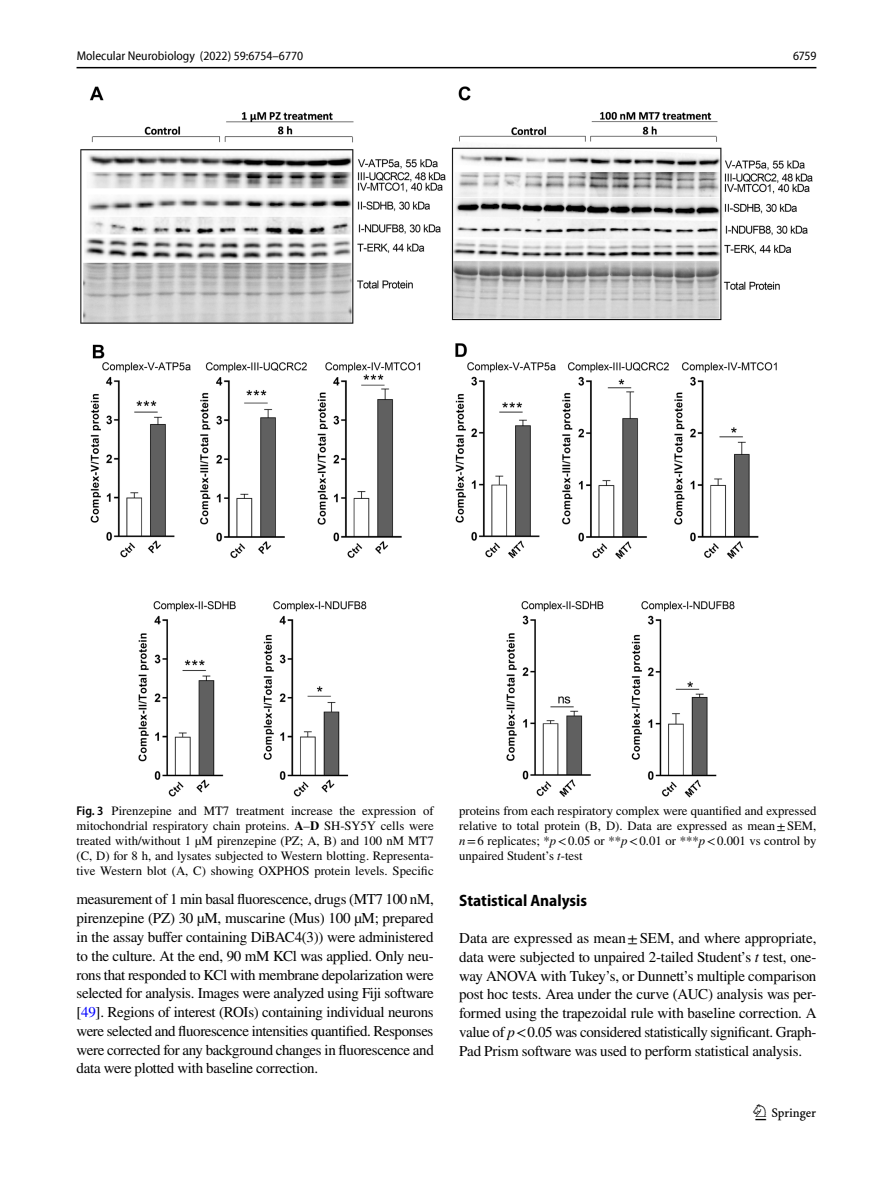
<style>
.page{position:relative;width:893px;height:1187px;background:#fff}
.page>*{position:absolute;margin:0;border:0;box-sizing:border-box;transform-origin:0 0}
.t1{font:22.5px "Springnew Regular 3";color:#000}
.t2{font:700 semi-condensed 16.5px "Myriad Pro";color:#000}
.t3{font:15px/18.8px "STIX";letter-spacing:-.02em;color:#000;text-align:justify}
.t4{font:12.75px/15px "STIX";color:#000;text-align:justify}
.t5{font:semi-condensed 12.75px "Myriad Pro Unic";color:#000}
.t6{font:12.75px "Adv T Tc 488 b 0 e 6";color:#000}
.s1{font-family:"Myriad Pro";font-weight:600;font-stretch:semi-condensed}
.s2{font-weight:700}
.s3{font-style:italic}
.s4{color:#00f}
</style>
<div class="page">
<hr style="left:77px;top:67px;width:739px;height:1px;background:#000">
<img style="left:81px;top:87px;width:731px;height:710px">
<p class="t5" style="left:77px;top:51px;width:228px">Molecular Neurobiology (2022) 59:6754–6770</p>
<p class="t6" style="left:793px;top:51px;width:25px">6759</p>
<p class="t4" style="left:77px;top:803px;width:359px"><span class="s1">Fig. 3</span> Pirenzepine and MT7 treatment increase the expression of mitochondrial respiratory chain proteins. <span class="s2">A</span>–<span class="s2">D</span> SH-SY5Y cells were treated with/without 1 µM pirenzepine (PZ; A, B) and 100 nM MT7 (C, D) for 8 h, and lysates subjected to Western blotting. Representa&shy;tive Western blot (A, C) showing OXPHOS protein levels. Specific</p>
<p class="t4" style="left:459px;top:803px;width:359px">proteins from each respiratory complex were quantified and expressed relative to total protein (B, D). Data are expressed as mean±SEM, <span class="s3">n</span>=6 replicates; *<span class="s3">p</span>&lt;0.05 or **<span class="s3">p</span>&lt;0.01 or ***<span class="s3">p</span>&lt;0.001 vs control by unpaired Student’s <span class="s3">t</span>-test</p>
<p class="t3" style="left:77px;top:891px;width:359px">measurement of 1 min basal fluorescence, drugs (MT7 100 nM, pirenzepine (PZ) 30 µM, muscarine (Mus) 100 µM; prepared in the assay buffer containing DiBAC4(3)) were administered to the culture. At the end, 90 mM KCl was applied. Only neu&shy;rons that responded to KCl with membrane depolarization were selected for analysis. Images were analyzed using Fiji software [<span class="s4">49</span>]. Regions of interest (ROIs) containing individual neurons were selected and fluorescence intensities quantified. Responses were corrected for any background changes in fluorescence and data were plotted with baseline correction.</p>
<p class="t2" style="left:459px;top:890px;width:129px">Statistical Analysis</p>
<p class="t3" style="left:459px;top:929px;width:359px">Data are expressed as mean±SEM, and where appropriate, data were subjected to unpaired 2-tailed Student’s <span class="s3">t</span> test, one&shy;way ANOVA with Tukey’s, or Dunnett’s multiple comparison post hoc tests. Area under the curve (AUC) analysis was per&shy;formed using the trapezoidal rule with baseline correction. A value of <span class="s3">p</span>&lt;0.05 was considered statistically significant. Graph-Pad Prism software was used to perform statistical analysis.</p>
<h1 class="t1" style="left:755px;top:1104px;width:62px">1 3</h1>
</div>
